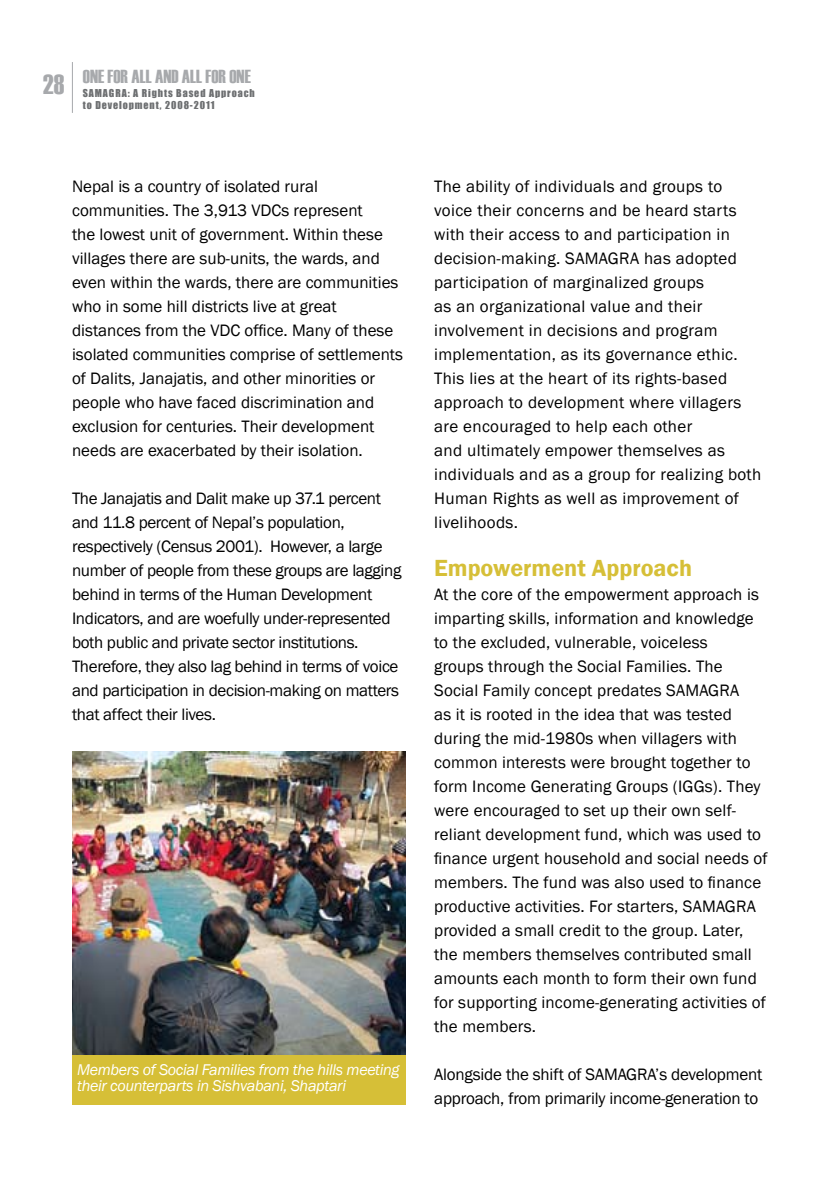
<style>
.page{position:relative;width:840px;height:1191px;background:#fff}
.page>*{position:absolute;margin:0;border:0;box-sizing:border-box;transform-origin:0 0}
.t1{font:28px "Haettenschweiler";color:#a7a9ac}
.t2{font:600 24px "Franklin Gothic";color:#d6bf37}
.t3{font:18.8px "Haettenschweiler";color:#a7a9ac}
.t4{font:17px/24px "Franklin Gothic";letter-spacing:.01em;color:#000}
.t5{font:17px/24px "Franklin Gothic";letter-spacing:-.02em;color:#000}
.t6{font:17px/24px "Franklin Gothic";letter-spacing:-.01em;color:#000}
.t7{font:italic 16px/16px "Franklin Gothic";letter-spacing:-.02em;color:#fff}
.t8{font:10px/12px "Impact";letter-spacing:.09em;color:#6d6f71}
</style>
<div class="page">
<hr style="left:72px;top:62px;width:1px;height:51px;background:#a7a9ac">
<div style="left:72px;top:769px;width:333px;height:335px;background:#d6bf37"></div>
<img style="left:72px;top:751px;width:333px;height:303px">
<h1 class="t1" style="left:43px;top:65px;width:23px">28</h1>
<p class="t3" style="left:83px;top:64px;width:169px">ONE FOR ALL AND ALL FOR ONE</p>
<p class="t8" style="left:83px;top:87px;width:173px">SAMAGRA: A Rights Based Approach to Development, 2008-2011</p>
<p class="t4" style="left:72px;top:175px;width:332px">Nepal is a country of isolated rural communities. The 3,913 VDCs represent<br>the lowest unit of government. Within these villages there are sub-units, the wards, and even within the wards, there are communities who in some hill districts live at great distances from the VDC office. Many of these isolated communities comprise of settlements of Dalits, Janajatis, and other minorities or people who have faced discrimination and exclusion for centuries. Their development needs are exacerbated by their isolation.</p>
<p class="t5" style="left:72px;top:487px;width:330px">The Janajatis and Dalit make up 37.1 percent and 11.8 percent of Nepal’s population, respectively (Census 2001). However, a large number of people from these groups are lagging behind in terms of the Human Development Indicators, and are woefully under-represented both public and private sector institutions.<br>Therefore, they also lag behind in terms of voice and participation in decision-making on matters that affect their lives.</p>
<p class="t7" style="left:77px;top:1062px;width:324px">Members of Social Families from the hills meeting their counterparts in Sishvabani, Shaptari</p>
<p class="t4" style="left:434px;top:175px;width:328px">The ability of individuals and groups to voice their concerns and be heard starts with their access to and participation in decision-making. SAMAGRA has adopted participation of marginalized groups<br>as an organizational value and their involvement in decisions and program implementation, as its governance ethic.<br>This lies at the heart of its rights-based approach to development where villagers are encouraged to help each other<br>and ultimately empower themselves as individuals and as a group for realizing both Human Rights as well as improvement of livelihoods.</p>
<h2 class="t2" style="left:434px;top:553px;width:259px">Empowerment Approach</h2>
<p class="t4" style="left:434px;top:583px;width:335px">At the core of the empowerment approach is imparting skills, information and knowledge to the excluded, vulnerable, voiceless<br>groups through the Social Families. The Social Family concept predates SAMAGRA<br>as it is rooted in the idea that was tested during the mid-1980s when villagers with common interests were brought together to form Income Generating Groups (IGGs). They were encouraged to set up their own self&shy;reliant development fund, which was used to finance urgent household and social needs of members. The fund was also used to finance productive activities. For starters, SAMAGRA provided a small credit to the group. Later, the members themselves contributed small amounts each month to form their own fund for supporting income-generating activities of the members.</p>
<p class="t6" style="left:434px;top:1063px;width:329px">Alongside the shift of SAMAGRA’s development approach, from primarily income-generation to</p>
</div>
